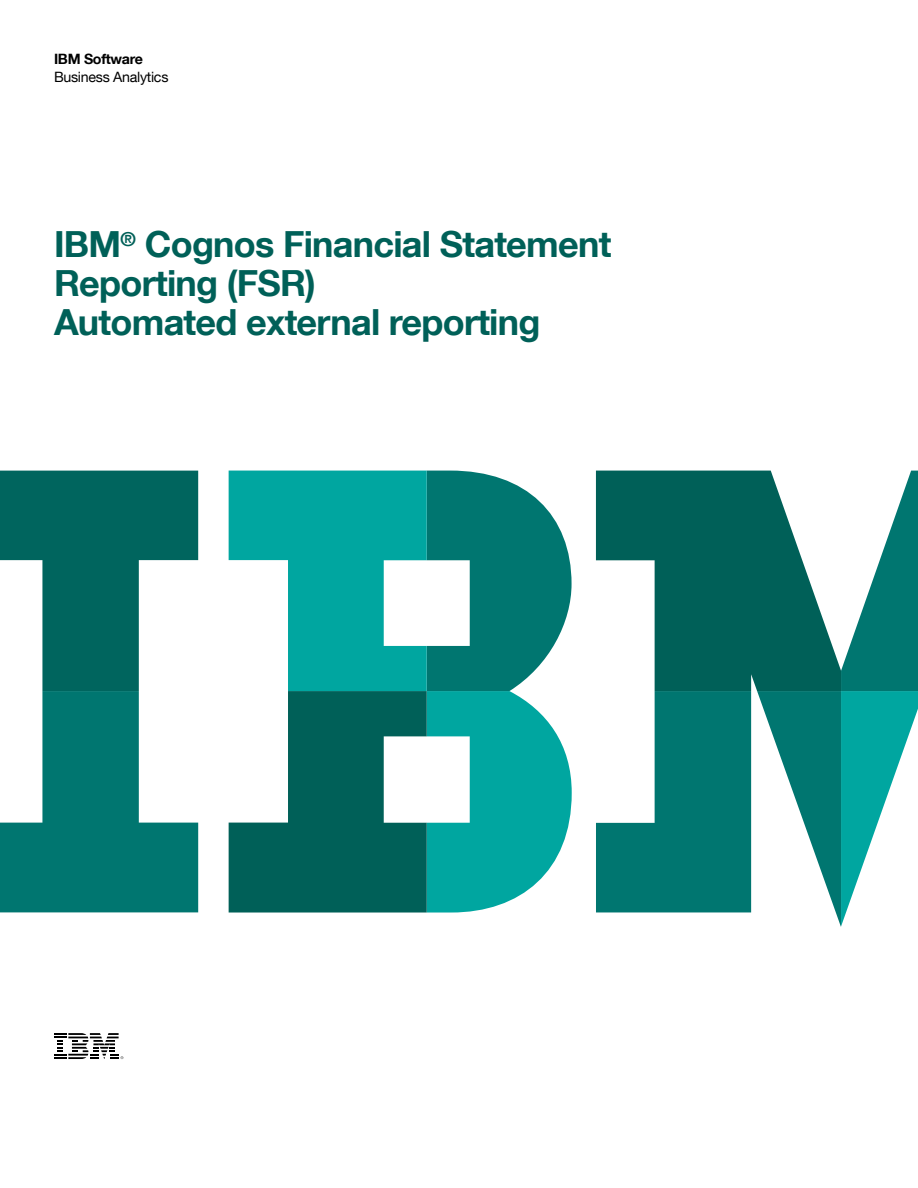
<style>
.page{position:relative;width:918px;height:1188px;background:#fff}
.page>*{position:absolute;margin:0;border:0;box-sizing:border-box;transform-origin:0 0}
._1A_title__color{font:700 36px/39px "Helvetica Neue LT Com";letter-spacing:-.02em;color:#006058}
._0A_business_unit{font:14.25px "Helvetica Neue LT Com";letter-spacing:-.02em;color:#000}
._0A_business_unit-2{font:700 14.25px "Helvetica Neue LT Com";letter-spacing:-.02em;color:#000}
</style>
<div class="page">
<svg style="left:54px;top:1033px;width:69px;height:26px"></svg>
<svg style="left:0;top:691px;width:198px;height:221px;fill:#007670"></svg>
<svg style="left:0;top:471px;width:198px;height:220px"></svg>
<svg style="left:841px;top:471px;width:77px;height:456px"></svg>
<svg style="left:596px;top:691px;width:245px;height:236px;fill:#007670"></svg>
<svg style="left:596px;top:471px;width:245px;height:220px;fill:#006058"></svg>
<svg style="left:229px;top:471px;width:343px;height:442px"></svg>
<p class="_0A_business_unit-2" style="left:54px;top:50px;width:90px">IBM Software</p>
<p class="_0A_business_unit" style="left:54px;top:68px;width:116px">Business Analytics</p>
<p class="_1A_title__color" style="left:54px;top:223px;width:559px">IBM<sup>®</sup> Cognos Financial Statement<br>Reporting (FSR)<br>Automated external reporting</p>
</div>
